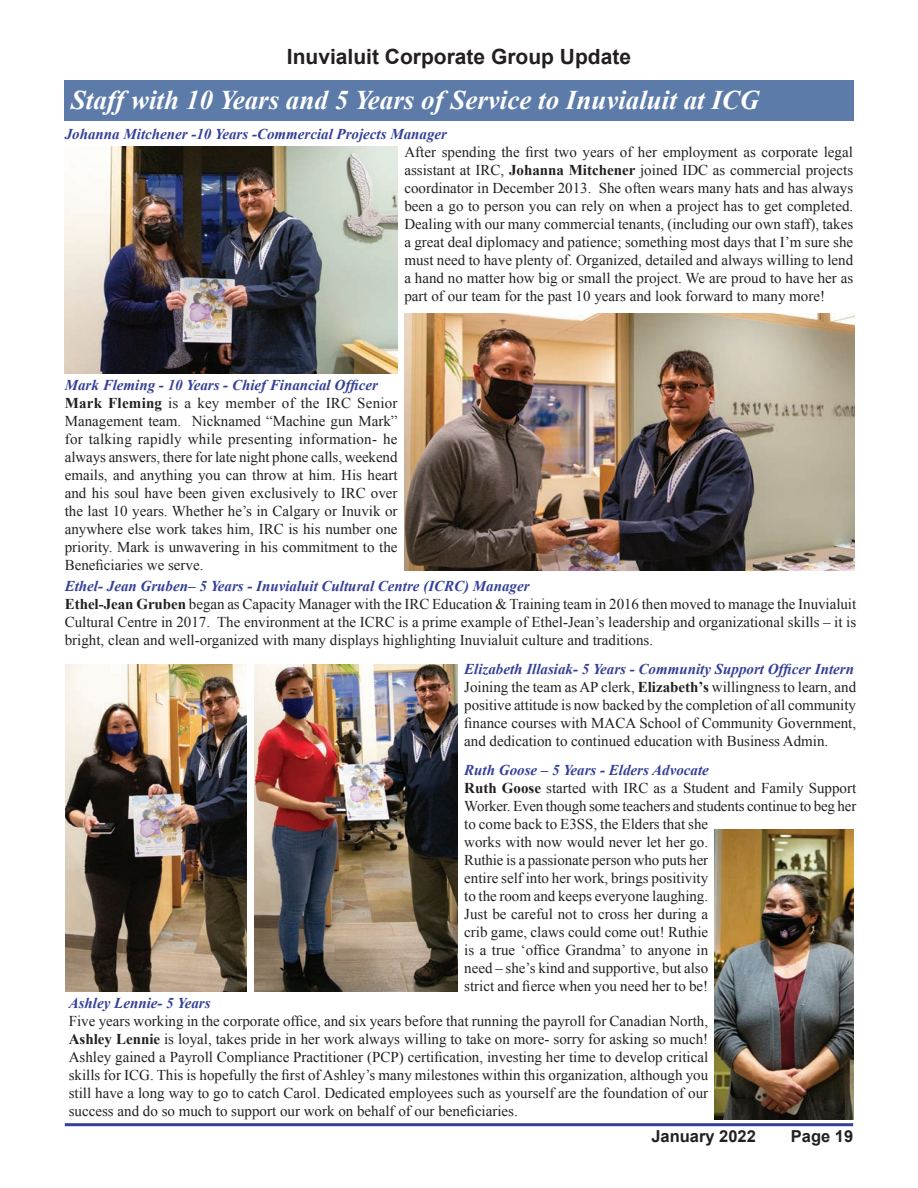
<style>
.page{position:relative;width:918px;height:1188px;background:#fff}
.page>*{position:absolute;margin:0;border:0;box-sizing:border-box;transform-origin:0 0}
.t1{font:italic 700 27px "Times New Roman";color:#fff}
.t2{font:700 21px "Arial";color:#231f20}
.t3{font:700 16.5px "Arial";color:#231f20}
.t4{font:15px/18px "Times New Roman";color:#231f20}
.t5{font:italic 700 15px "Times New Roman";color:#344099}
.s1{font-weight:700}
.s2{font-weight:700;font-style:italic;color:#344099}
</style>
<div class="page">
<hr style="left:65px;top:1123px;width:788px;height:3px;background:#344099">
<div style="left:64px;top:80px;width:789px;height:41px;background:#5d7ba8"></div>
<img style="left:715px;top:829px;width:138px;height:290px">
<img style="left:66px;top:664px;width:180px;height:327px">
<img style="left:255px;top:664px;width:203px;height:327px">
<img style="left:404px;top:313px;width:451px;height:257px">
<img style="left:64px;top:147px;width:334px;height:226px">
<h2 class="t2" style="left:287px;top:43px;width:346px">Inuvialuit Corporate Group Update</h2>
<h1 class="t1" style="left:71px;top:82px;width:690px">Staff with 10 Years and 5 Years of Service to Inuvialuit at ICG</h1>
<p class="t5" style="left:65px;top:123px;width:384px">Johanna Mitchener -10 Years -Commercial Projects Manager</p>
<p class="t4" style="left:404px;top:143px;width:450px;text-align:justify">After spending the first two years of her employment as corporate legal assistant at IRC, <span class="s1">Johanna Mitchener</span> joined IDC as commercial projects coordinator in December 2013. She often wears many hats and has always been a go to person you can rely on when a project has to get completed.<br>Dealing with our many commercial tenants, (including our own staff), takes a great deal diplomacy and patience; something most days that I’m sure she must need to have plenty of. Organized, detailed and always willing to lend a hand no matter how big or small the project. We are proud to have her as part of our team for the past 10 years and look forward to many more!</p>
<p class="t4" style="left:65px;top:376px;width:334px"><span class="s2">Mark Fleming - 10 Years - Chief Financial Officer </span><span class="s1">Mark Fleming</span> is a key member of the IRC Senior Management team. Nicknamed “Machine gun Mark” for talking rapidly while presenting information- he always answers, there for late night phone calls, weekend emails, and anything you can throw at him. His heart and his soul have been given exclusively to IRC over the last 10 years. Whether he’s in Calgary or Inuvik or anywhere else work takes him, IRC is his number one priority. Mark is unwavering in his commitment to the Beneficiaries we serve.</p>
<p class="t4" style="left:65px;top:577px;width:793px"><span class="s2">Ethel- Jean Gruben– 5 Years - Inuvialuit Cultural Centre (ICRC) Manager<br></span><span class="s1">Ethel-Jean Gruben</span> began as Capacity Manager with the IRC Education &amp; Training team in 2016 then moved to manage the Inuvialuit Cultural Centre in 2017. The environment at the ICRC is a prime example of Ethel-Jean’s leadership and organizational skills – it is bright, clean and well-organized with many displays highlighting Inuvialuit culture and traditions.</p>
<p class="t4" style="left:464px;top:660px;width:393px"><span class="s2">Elizabeth Illasiak- 5 Years - Community Support Officer Intern </span>Joining the team as AP clerk, <span class="s1">Elizabeth’s</span> willingness to learn, and positive attitude is now backed by the completion of all community finance courses with MACA School of Community Government, and dedication to continued education with Business Admin.</p>
<p class="t4" style="left:464px;top:760px;width:394px"><span class="s2">Ruth Goose – 5 Years - Elders Advocate<br></span><span class="s1">Ruth Goose</span> started with IRC as a Student and Family Support Worker. Even though some teachers and students continue to beg her to come back to E3SS, the Elders that she<br>works with now would never let her go.<br>Ruthie is a passionate person who puts her<br>entire self into her work, brings positivity<br>to the room and keeps everyone laughing.<br>Just be careful not to cross her during a<br>crib game, claws could come out! Ruthie<br>is a true ‘office Grandma’ to anyone in<br>need – she’s kind and supportive, but also<br>strict and fierce when you need her to be!</p>
<p class="t5" style="left:69px;top:993px;width:143px">Ashley Lennie- 5 Years</p>
<p class="t4" style="left:69px;top:1012px;width:641px;text-align:justify">Five years working in the corporate office, and six years before that running the payroll for Canadian North, <span class="s1">Ashley Lennie</span> is loyal, takes pride in her work always willing to take on more- sorry for asking so much!<br>Ashley gained a Payroll Compliance Practitioner (PCP) certification, investing her time to develop critical skills for ICG. This is hopefully the first of Ashley’s many milestones within this organization, although you still have a long way to go to catch Carol. Dedicated employees such as yourself are the foundation of our success and do so much to support our work on behalf of our beneficiaries.</p>
<p class="t3" style="left:651px;top:1125px;width:106px">January 2022</p>
<p class="t3" style="left:791px;top:1125px;width:64px">Page 19</p>
</div>
